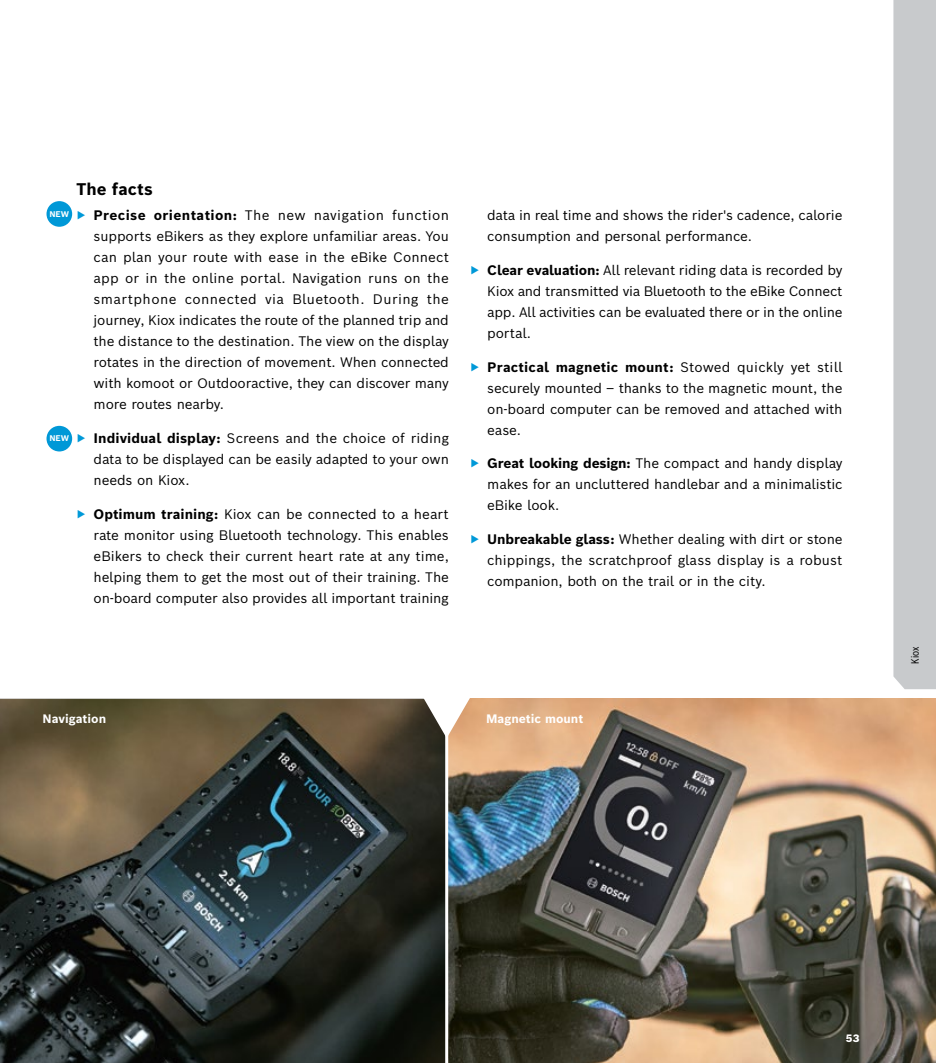
<style>
.page{position:relative;width:936px;height:1063px;background:#fff}
.page>*{position:absolute;margin:0;border:0;box-sizing:border-box;transform-origin:0 0}
.t1{font:700 16.5px "Bosch Sans";color:#000}
.t2{font:13.5px/21px "Bosch Sans";letter-spacing:-.01em;color:#000;text-align:justify}
.t3{font:700 12px "Bosch Sans";color:#fff}
.t4{font:10.5px "Bosch Sans Cond";color:#000}
.t5{font:900 10.5px "Bosch Sans";color:#fff}
.t6{font:700 8.1px "Bosch Sans";color:#fff}
.s1{color:#0099d8}
.s2{font-weight:700}
</style>
<div class="page">
<svg style="left:893px;top:0;width:42px;height:689px;background:#cccdcf"></svg>
<img style="left:448px;top:699px;width:487px;height:364px">
<svg style="left:0;top:699px;width:445px;height:364px;background:#3a3c34"></svg>
<div style="left:46px;top:201px;width:26px;height:26px;background:#0098d7;border-radius:50%"></div>
<div style="left:46px;top:426px;width:26px;height:25px;background:#0098d7;border-radius:50%"></div>
<svg style="left:422px;top:698px;width:49px;height:40px"></svg>
<p class="t1" style="left:77px;top:178px;width:78px">The facts</p>
<p class="t2" style="left:94px;top:204px;width:357px;text-indent:-17px"><span class="s1">▶</span> <span class="s2">Precise orientation:</span> The new navigation function supports eBikers as they explore unfamiliar areas. You can plan your route with ease in the eBike Connect app or in the online portal. Navigation runs on the smartphone connected via Bluetooth. During the journey, Kiox indicates the route of the planned trip and the distance to the destination. The view on the display rotates in the direction of movement. When connected with komoot or Outdooractive, they can discover many more routes nearby.</p>
<p class="t2" style="left:94px;top:427px;width:357px;text-indent:-17px"><span class="s1">▶</span> <span class="s2">Individual display:</span> Screens and the choice of riding data to be displayed can be easily adapted to your own needs on Kiox.</p>
<p class="t2" style="left:94px;top:503px;width:357px;text-indent:-17px"><span class="s1">▶</span> <span class="s2">Optimum training:</span> Kiox can be connected to a heart rate monitor using Bluetooth technology. This enables eBikers to check their current heart rate at any time, helping them to get the most out of their training. The on-board computer also provides all important training</p>
<p class="t6" style="left:49px;top:208px;width:21px">NEW</p>
<p class="t6" style="left:49px;top:433px;width:21px">NEW</p>
<p class="t2" style="left:487px;top:204px;width:356px">data in real time and shows the rider's cadence, calorie consumption and personal performance.</p>
<p class="t2" style="left:487px;top:259px;width:357px;text-indent:-17px"><span class="s1">▶</span> <span class="s2">Clear evaluation:</span> All relevant riding data is recorded by Kiox and transmitted via Bluetooth to the eBike Connect app. All activities can be evaluated there or in the online portal.</p>
<p class="t2" style="left:487px;top:356px;width:357px;text-indent:-17px"><span class="s1">▶</span> <span class="s2">Practical magnetic mount:</span> Stowed quickly yet still securely mounted – thanks to the magnetic mount, the on-board computer can be removed and attached with ease.</p>
<p class="t2" style="left:487px;top:453px;width:357px;text-indent:-17px"><span class="s1">▶</span> <span class="s2">Great looking design:</span> The compact and handy display makes for an uncluttered handlebar and a minimalistic eBike look.</p>
<p class="t2" style="left:487px;top:528px;width:357px;text-indent:-17px"><span class="s1">▶</span> <span class="s2">Unbreakable glass:</span> Whether dealing with dirt or stone chippings, the scratchproof glass display is a robust companion, both on the trail or in the city.</p>
<p class="t3" style="left:43px;top:711px;width:65px">Navigation</p>
<p class="t3" style="left:486px;top:710px;width:99px">Magnetic mount</p>
<p class="t4" style="left:907px;top:664px;width:19px;rotate:-90deg">Kiox</p>
<p class="t5" style="left:845px;top:1031px;width:15px">53</p>
</div>
